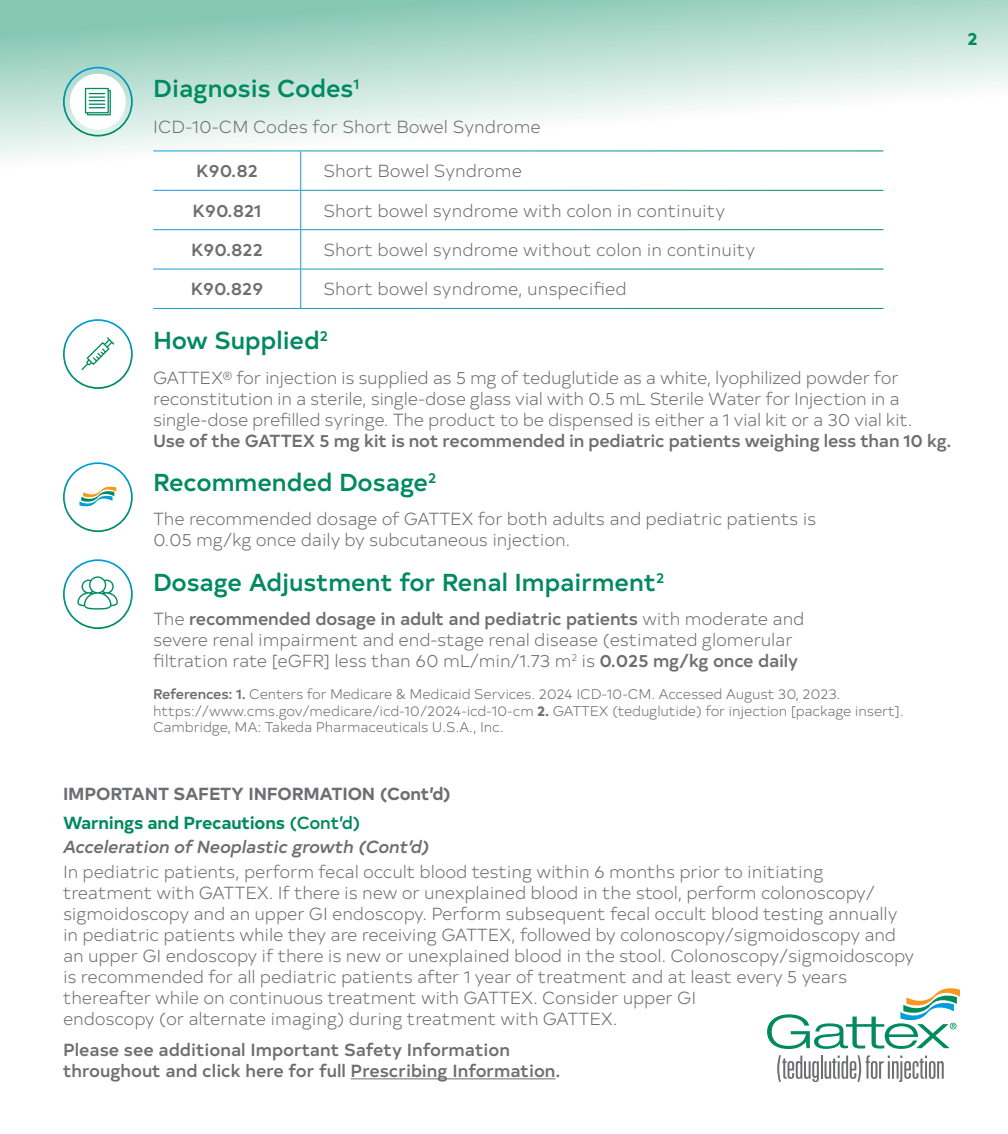
<style>
.page{position:relative;width:1008px;height:1134px;background:#fff}
.page>*{position:absolute;margin:0;border:0;box-sizing:border-box;transform-origin:0 0}
.t1{font:500 24.5px "Typold";color:#008a5e}
.ISI_Body{font:300 17.5px/21px "Typold";letter-spacing:-.01em;color:#6d6e71}
.t2{font:500 17.5px/21px "Typold";color:#6d6e71}
.ISI_Heading_3{font:italic 500 17.5px "Typold";letter-spacing:-.01em;color:#6d6e71}
.ISI_Body-2{font:700 17.5px "Typold";letter-spacing:-.01em;color:#6d6e71}
.ISI_Heading_2{font:700 17.5px "Typold";letter-spacing:-.01em;color:#008a5e}
.t3{font:300 14px/16.6px "Typold";letter-spacing:-.01em;color:#6d6e71}
.s1{font-weight:500}
.s2{font-weight:700}
</style>
<div class="page">
<svg style="left:0;top:0;width:1008px;height:228px"></svg>
<svg style="left:767px;top:989px;width:193px;height:60px"></svg>
<hr style="left:821px;top:1056px;width:2px;height:23px;background:#6d6e71">
<svg style="left:825px;top:1055px;width:119px;height:27px"></svg>
<svg style="left:777px;top:1055px;width:42px;height:27px"></svg>
<hr style="left:351px;top:1078px;width:205px;height:1px;background:#6d6e71">
<svg style="left:63px;top:319px;width:70px;height:70px"></svg>
<div style="left:70px;top:326px;width:56px;height:56px;background:#fff;border-radius:50%"></div>
<svg style="left:81px;top:337px;width:33px;height:33px"></svg>
<svg style="left:63px;top:462px;width:70px;height:70px"></svg>
<div style="left:70px;top:469px;width:56px;height:56px;background:#fff;border-radius:50%"></div>
<svg style="left:79px;top:486px;width:37px;height:21px"></svg>
<svg style="left:63px;top:559px;width:70px;height:70px"></svg>
<div style="left:70px;top:566px;width:56px;height:56px;background:#fff;border-radius:50%"></div>
<svg style="left:77px;top:576px;width:41px;height:34px"></svg>
<svg style="left:63px;top:67px;width:70px;height:70px;background:#aad8d1"></svg>
<div style="left:70px;top:74px;width:56px;height:56px;background:#fff;border-radius:50%"></div>
<svg style="left:85px;top:88px;width:26px;height:27px"></svg>
<hr style="left:153px;top:150px;width:148px;height:1px;background:#fff">
<hr style="left:301px;top:150px;width:582px;height:1px;background:#fff">
<hr style="left:300px;top:151px;width:1px;height:39px;background:#fff">
<hr style="left:153px;top:190px;width:148px;height:1px;background:#fff">
<hr style="left:301px;top:190px;width:582px;height:1px;background:#fff">
<hr style="left:300px;top:191px;width:1px;height:38px;background:#fff">
<p class="t1" style="left:153px;top:69px;width:208px">Diagnosis Codes<sup>1</sup></p>
<p class="ISI_Body" style="left:153px;top:115px;width:389px">ICD-10-CM Codes for Short Bowel Syndrome</p>
<p class="t2" style="left:196px;top:159px;width:63px">K90.82</p>
<p class="ISI_Body" style="left:323px;top:159px;width:200px">Short Bowel Syndrome</p>
<p class="t2" style="left:193px;top:198px;width:70px">K90.821</p>
<p class="ISI_Body" style="left:323px;top:199px;width:403px">Short bowel syndrome with colon in continuity</p>
<p class="t2" style="left:191px;top:238px;width:73px">K90.822</p>
<p class="ISI_Body" style="left:323px;top:238px;width:433px">Short bowel syndrome without colon in continuity</p>
<p class="t2" style="left:191px;top:277px;width:74px">K90.829</p>
<p class="ISI_Body" style="left:323px;top:277px;width:305px">Short bowel syndrome, unspecified</p>
<p class="t1" style="left:153px;top:321px;width:177px">How Supplied<sup>2</sup></p>
<p class="ISI_Body" style="left:153px;top:366px;width:800px">GATTEX® for injection is supplied as 5 mg of teduglutide as a white, lyophilized powder for reconstitution in a sterile, single-dose glass vial with 0.5 mL Sterile Water for Injection in a single-dose prefilled syringe. The product to be dispensed is either a 1 vial kit or a 30 vial kit.<br><span class="s1">Use of the GATTEX 5 mg kit is not recommended in pediatric patients weighing less than 10 kg.</span></p>
<p class="t1" style="left:153px;top:463px;width:285px">Recommended Dosage<sup>2</sup></p>
<p class="ISI_Body" style="left:153px;top:507px;width:665px">The recommended dosage of GATTEX for both adults and pediatric patients is<br>0.05 mg/kg once daily by subcutaneous injection.</p>
<p class="t1" style="left:153px;top:562px;width:513px">Dosage Adjustment for Renal Impairment<sup>2</sup></p>
<p class="ISI_Body" style="left:153px;top:607px;width:653px">The <span class="s1">recommended dosage in adult and pediatric patients</span> with moderate and severe renal impairment and end-stage renal disease (estimated glomerular filtration rate [eGFR] less than 60 mL/min/1.73 m<sup>2</sup> is <span class="s1">0.025 mg/kg once daily</span></p>
<p class="t3" style="left:153px;top:685px;width:752px"><span class="s1">References: 1.</span> Centers for Medicare &amp; Medicaid Services. 2024 ICD-10-CM. Accessed August 30, 2023. https://www.cms.gov/medicare/icd-10/2024-icd-10-cm <span class="s2">2.</span> GATTEX (teduglutide) for injection [package insert].<br>Cambridge, MA: Takeda Pharmaceuticals U.S.A., Inc.</p>
<p class="ISI_Heading_2" style="left:968px;top:24px;width:12px">2</p>
<p class="ISI_Body-2" style="left:63px;top:780px;width:389px">IMPORTANT SAFETY INFORMATION (Cont’d)</p>
<p class="ISI_Heading_2" style="left:63px;top:809px;width:299px">Warnings and Precautions <span class="s1">(Cont’d)</span></p>
<p class="ISI_Heading_3" style="left:63px;top:833px;width:368px">Acceleration of Neoplastic growth (Cont’d)</p>
<p class="ISI_Body" style="left:63px;top:860px;width:853px">In pediatric patients, perform fecal occult blood testing within 6 months prior to initiating treatment with GATTEX. If there is new or unexplained blood in the stool, perform colonoscopy/ sigmoidoscopy and an upper GI endoscopy. Perform subsequent fecal occult blood testing annually in pediatric patients while they are receiving GATTEX, followed by colonoscopy/sigmoidoscopy and an upper GI endoscopy if there is new or unexplained blood in the stool. Colonoscopy/sigmoidoscopy is recommended for all pediatric patients after 1 year of treatment and at least every 5 years thereafter while on continuous treatment with GATTEX. Consider upper GI<br>endoscopy (or alternate imaging) during treatment with GATTEX.</p>
<p class="t2" style="left:63px;top:1038px;width:499px">Please see additional Important Safety Information throughout and click here for full Prescribing Information.</p>
</div>
